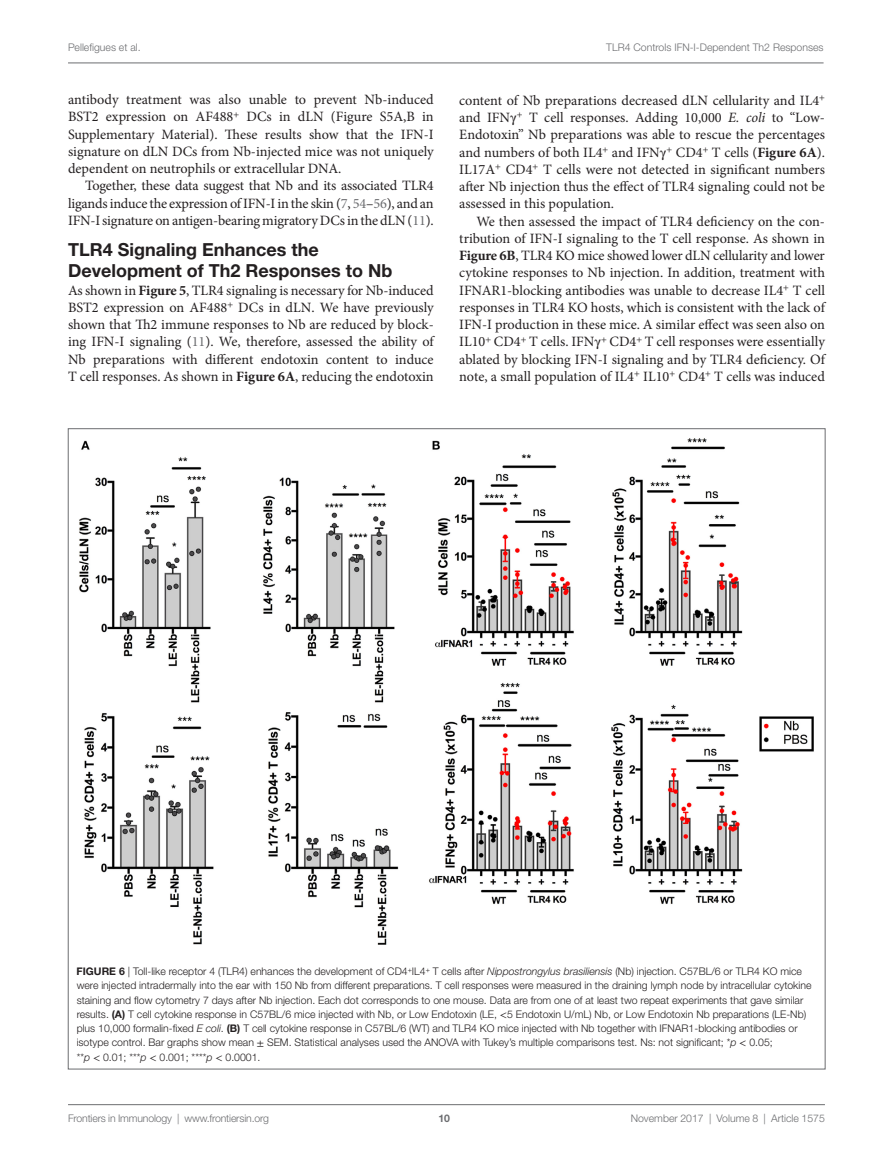
<style>
.page{position:relative;width:893px;height:1170px;background:#fff}
.page>*{position:absolute;margin:0;border:0;box-sizing:border-box;transform-origin:0 0}
.t1{font:700 18px/21px "Helvetica Neue LT Std";color:#231f20}
.t2{font:14.25px/17.2px "Minion Pro";letter-spacing:-.005em;color:#231f20;text-align:justify}
.t3{font:300 10.5px/14.2px "Helvetica Neue LT Std";color:#231f20}
.t4{font:300 10.5px "Helvetica Neue LT Std";color:#6c6d70}
.t5{font:700 10.5px "Helvetica Neue LT Std";color:#6c6d70}
.s1{color:#6c6d70}
.s2{font-weight:700}
.s3{font-family:"STIX General"}
.s4{font-style:italic}
.s5{font-family:"STIX General";font-weight:400}
</style>
<div class="page">
<img style="left:79px;top:438px;width:735px;height:506px">
<hr style="left:68px;top:63px;width:756px;height:1px;background:#6c6d70">
<hr style="left:68px;top:1104px;width:757px;height:1px;background:#6c6d70">
<p class="t4" style="left:68px;top:41px;width:74px">Pellefigues et al.</p>
<p class="t4" style="left:606px;top:41px;width:219px">TLR4 Controls IFN-I-Dependent Th2 Responses</p>
<p class="t2" style="left:68px;top:91px;width:367px">antibody treatment was also unable to prevent Nb-induced BST2 expression on AF488<sup>+</sup> DCs in dLN (Figure S5A,B in Supplementary Material). These results show that the IFN-I signature on dLN DCs from Nb-injected mice was not uniquely dependent on neutrophils or extracellular DNA.</p>
<p class="t2" style="left:68px;top:177px;width:367px;text-indent:17px">Together, these data suggest that Nb and its associated TLR4 ligands induce the expression of IFN-I in the skin (<span class="s1">7</span>, <span class="s1">54</span>–<span class="s1">56</span>), and an IFN-I signature on antigen-bearing migratory DCs in the dLN (<span class="s1">11</span>).</p>
<p class="t1" style="left:68px;top:239px;width:326px">TLR4 Signaling Enhances the<br>Development of Th2 Responses to Nb</p>
<p class="t2" style="left:68px;top:281px;width:367px">As shown in <span class="s2">Figure 5</span>, TLR4 signaling is necessary for Nb-induced BST2 expression on AF488<sup>+</sup> DCs in dLN. We have previously shown that Th2 immune responses to Nb are reduced by block&shy;ing IFN-I signaling (<span class="s1">11</span>). We, therefore, assessed the ability of Nb preparations with different endotoxin content to induce T cell responses. As shown in <span class="s2">Figure 6A</span>, reducing the endotoxin</p>
<p class="t2" style="left:459px;top:92px;width:367px">content of Nb preparations decreased dLN cellularity and IL4<sup>+ </sup>and IFN<span class="s3">γ</span><sup>+</sup> T cell responses. Adding 10,000 <span class="s4">E. coli</span> to “Low-Endotoxin” Nb preparations was able to rescue the percentages and numbers of both IL4<sup>+</sup> and IFN<span class="s3">γ</span><sup>+</sup> CD4<sup>+</sup> T cells (<span class="s2">Figure 6A</span>).<br>IL17A<sup>+</sup> CD4<sup>+</sup> T cells were not detected in significant numbers after Nb injection thus the effect of TLR4 signaling could not be assessed in this population.</p>
<p class="t2" style="left:459px;top:212px;width:367px;text-indent:17px">We then assessed the impact of TLR4 deficiency on the con&shy;tribution of IFN-I signaling to the T cell response. As shown in <span class="s2">Figure 6B</span>, TLR4 KO mice showed lower dLN cellularity and lower cytokine responses to Nb injection. In addition, treatment with IFNAR1-blocking antibodies was unable to decrease IL4<sup>+</sup> T cell responses in TLR4 KO hosts, which is consistent with the lack of IFN-I production in these mice. A similar effect was seen also on IL10<sup>+</sup> CD4<sup>+</sup> T cells. IFN<span class="s3">γ</span><sup>+</sup> CD4<sup>+</sup> T cell responses were essentially ablated by blocking IFN-I signaling and by TLR4 deficiency. Of note, a small population of IL4<sup>+</sup> IL10<sup>+</sup> CD4<sup>+</sup> T cells was induced</p>
<p class="t3" style="left:77px;top:963px;width:736px"><span class="s2">FIG URE 6</span> | Toll-like receptor 4 (TLR4) enhances the development of CD4<sup>+</sup>IL4<sup>+</sup> T cells after <span class="s4">Nippostrongylus brasiliensis</span> (Nb) injection. C57BL/6 or TLR4 KO mice were injected intradermally into the ear with 150 Nb from different preparations. T cell responses were measured in the draining lymph node by intracellular cytokine staining and flow cytometry 7 days after Nb injection. Each dot corresponds to one mouse. Data are from one of at least two repeat experiments that gave similar results. <span class="s2">(A)</span> T cell cytokine response in C57BL/6 mice injected with Nb, or Low Endotoxin (LE, <span class="s5">&lt;</span>5 Endotoxin U/mL) Nb, or Low Endotoxin Nb preparations (LE-Nb) plus 10,000 formalin-fixed <span class="s4">E coli</span>. <span class="s2">(B)</span> T cell cytokine response in C57BL/6 (WT) and TLR4 KO mice injected with Nb together with IFNAR1-blocking antibodies or isotype control. Bar graphs show mean <span class="s5">±</span> SEM. Statistical analyses used the ANOVA with Tukey’s multiple comparisons test. Ns: not significant; *<span class="s4">p</span> <span class="s5">&lt;</span> 0.05;<br>**<span class="s4">p</span> <span class="s5">&lt;</span> 0.01; ***<span class="s4">p</span> <span class="s5">&lt;</span> 0.001; ****<span class="s4">p</span> <span class="s5">&lt;</span> 0.0001.</p>
<p class="t4" style="left:68px;top:1111px;width:203px">Frontiers in Immunology | www.frontiersin.org</p>
<p class="t4" style="left:631px;top:1111px;width:196px">November 2017 | Volume 8 | Article 1575</p>
<p class="t5" style="left:439px;top:1111px;width:13px">10</p>
</div>
